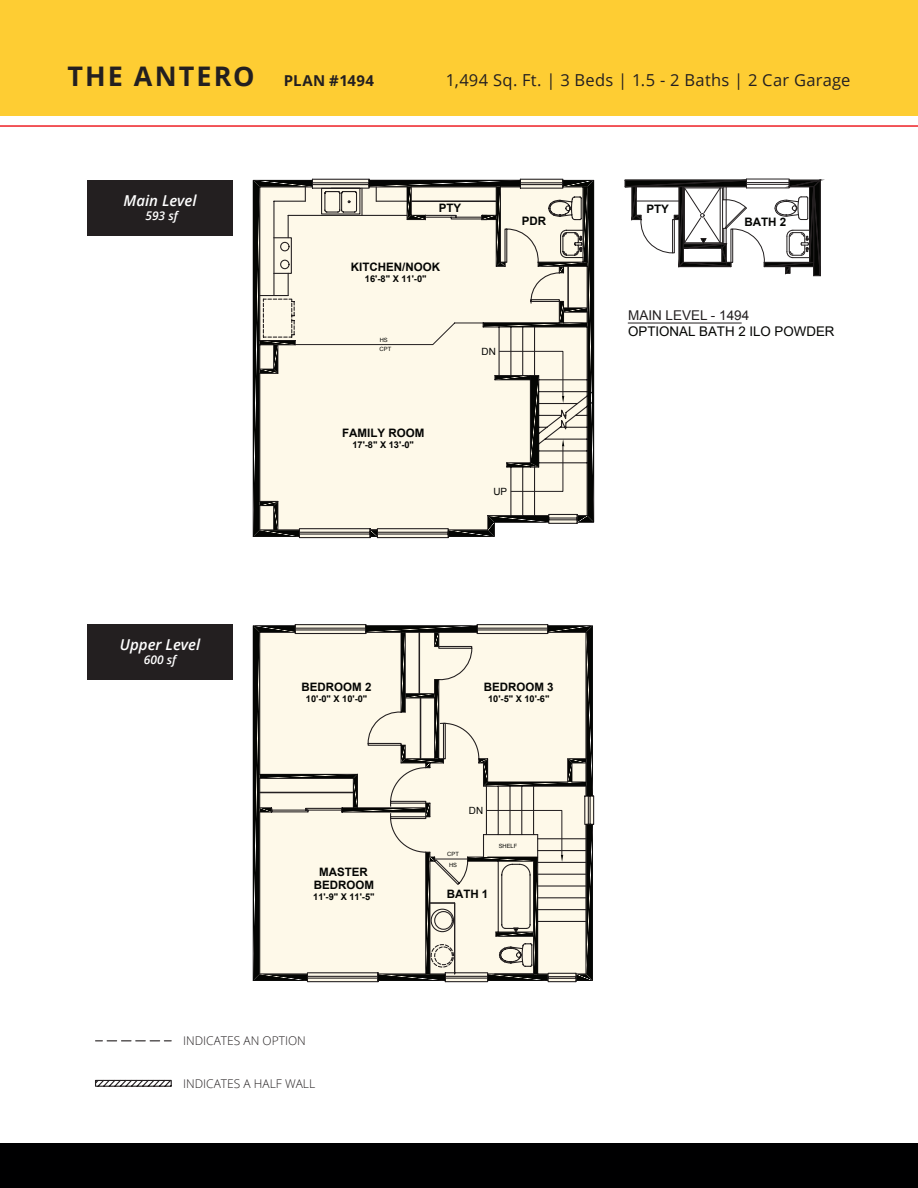
<style>
.page{position:relative;width:918px;height:1188px;background:#fff}
.page>*{position:absolute;margin:0;border:0;box-sizing:border-box;transform-origin:0 0}
.t1{font:700 27px "Open Sans";letter-spacing:.075em;color:#231f20}
.t2{font:16.5px "Open Sans";letter-spacing:.015em;color:#231f20}
.t3{font:italic 600 15px "Open Sans";color:#fff}
.t4{font:13.5px "Arial";color:#231f20}
.t5{font:13.35px "Arial";color:#040503}
.t6{font:300 12px "Open Sans";color:#231f20}
.t7{font:italic 600 12px "Open Sans";color:#fff}
.t8{font:700 11.7px "Arial";color:#040503}
.t9{font:700 11.55px/14px "Arial";color:#040503;text-align:center}
.t10{font:9.9px "Arial";color:#040503}
.t11{font:700 9.3px "Arial";color:#040503}
.t12{font:5.85px/9.1px "Arial";color:#040503}
.s1{font-size:15px}
</style>
<div class="page">
<svg style="left:96px;top:1040px;width:75px;height:1px"></svg>
<svg style="left:95px;top:1079px;width:77px;height:8px"></svg>
<div style="left:87px;top:624px;width:146px;height:55px;background:#231f20"></div>
<svg style="left:253px;top:626px;width:340px;height:357px;background:#e0dbcd"></svg>
<div style="left:87px;top:180px;width:146px;height:55px;background:#231f20"></div>
<svg style="left:253px;top:180px;width:341px;height:357px;background:#dfdbcd"></svg>
<div style="left:0;top:0;width:918px;height:116px;background:#fecd33"></div>
<div style="left:0;top:1144px;width:918px;height:44px;background:#000001"></div>
<hr style="left:0;top:125px;width:918px;height:2px;background:#ee2026">
<hr style="left:628px;top:323px;width:113px;height:1px;background:#231f20">
<svg style="left:624px;top:179px;width:197px;height:97px"></svg>
<h1 class="t1" style="left:68px;top:58px;width:308px">THE ANTERO <span class="s1">PLAN #1494</span></h1>
<h2 class="t2" style="left:446px;top:69px;width:406px">1,494 Sq. Ft. | 3 Beds | 1.5 - 2 Baths | 2 Car Garage</h2>
<h3 class="t3" style="left:124px;top:190px;width:75px">Main Level</h3>
<p class="t7" style="left:145px;top:208px;width:34px">593 sf</p>
<h3 class="t3" style="left:120px;top:634px;width:82px">Upper Level</h3>
<p class="t7" style="left:144px;top:652px;width:34px">600 sf</p>
<p class="t9" style="left:439px;top:202px;width:24px">PTY</p>
<p class="t9" style="left:351px;top:261px;width:91px">KITCHEN/NOOK</p>
<p class="t11" style="left:365px;top:273px;width:63px">16'-8" X 11'-0"</p>
<p class="t12" style="left:380px;top:335px;width:13px">HS<br>CPT</p>
<p class="t10" style="left:482px;top:345px;width:16px">DN</p>
<p class="t9" style="left:522px;top:215px;width:26px">PDR</p>
<p class="t9" style="left:342px;top:426px;width:84px">FAMILY ROOM</p>
<p class="t11" style="left:352px;top:438px;width:63px">17'-8" X 13'-0"</p>
<p class="t10" style="left:493px;top:485px;width:15px">UP</p>
<p class="t9" style="left:302px;top:680px;width:71px">BEDROOM 2</p>
<p class="t11" style="left:306px;top:692px;width:63px">10'-0" X 10'-0"</p>
<p class="t9" style="left:484px;top:680px;width:71px">BEDROOM 3</p>
<p class="t11" style="left:488px;top:692px;width:63px">10'-5" X 10'-6"</p>
<p class="t10" style="left:469px;top:804px;width:16px">DN</p>
<p class="t12" style="left:499px;top:841px;width:20px">SHELF</p>
<p class="t9" style="left:314px;top:865px;width:62px">MASTER<br>BEDROOM</p>
<p class="t11" style="left:313px;top:891px;width:63px">11'-9" X 11'-5"</p>
<p class="t12" style="left:447px;top:849px;width:13px">CPT</p>
<p class="t9" style="left:447px;top:888px;width:43px">BATH 1</p>
<p class="t12" style="left:449px;top:860px;width:10px">HS</p>
<p class="t6" style="left:183px;top:1033px;width:124px">INDICATES AN OPTION</p>
<p class="t6" style="left:183px;top:1075px;width:134px">INDICATES A HALF WALL</p>
<p class="t8" style="left:646px;top:201px;width:24px">PTY</p>
<p class="t8" style="left:744px;top:214px;width:44px">BATH 2</p>
<h3 class="t5" style="left:628px;top:306px;width:115px">2ND LEVEL - 1494</h3>
<h3 class="t4" style="left:628px;top:307px;width:123px">MAIN LEVEL - 1494</h3>
<h3 class="t5" style="left:628px;top:322px;width:208px">OPTIONAL BATH 2 ILO POWDER</h3>
</div>
